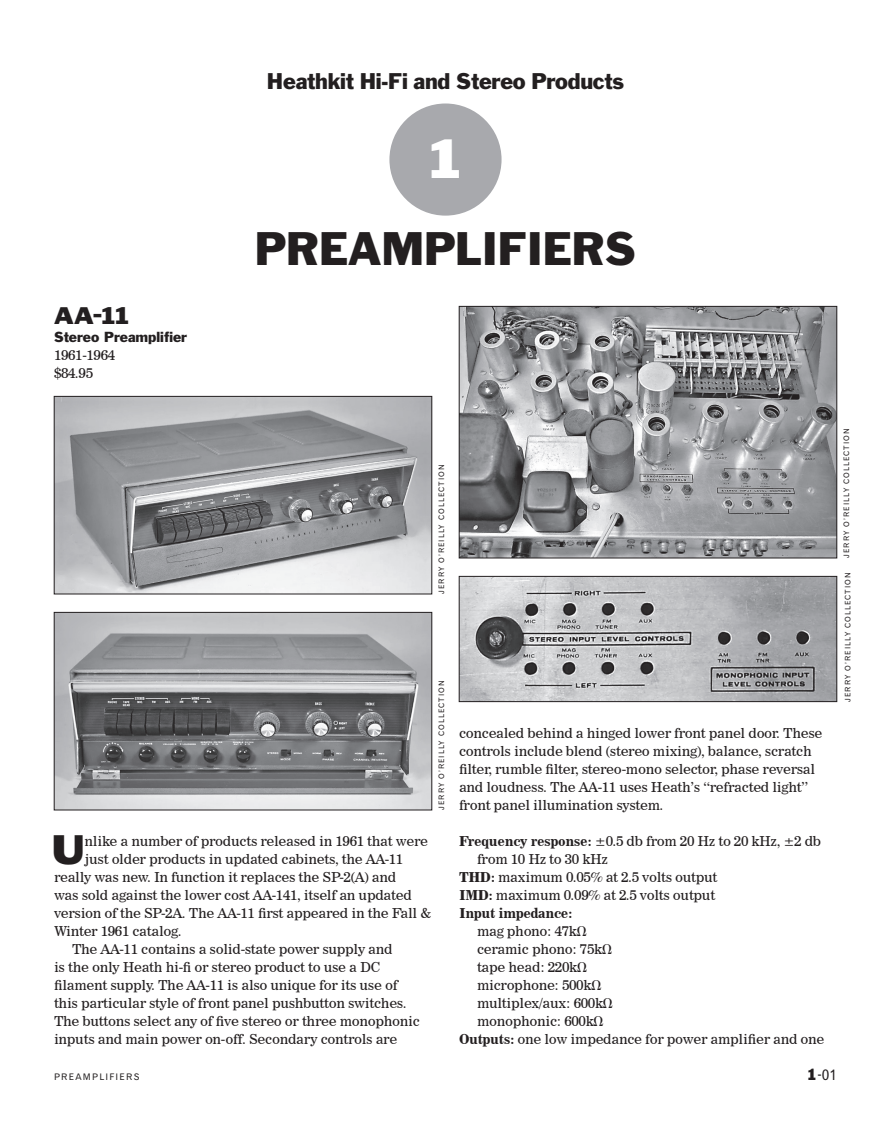
<style>
.page{position:relative;width:891px;height:1134px;background:#fff}
.page>*{position:absolute;margin:0;border:0;box-sizing:border-box;transform-origin:0 0}
.t1{font:expanded 48px "OL Franklin";color:#fff}
.t2{font:43.5px "Franklin Gothic";letter-spacing:-.01em;color:#231f20}
.t3{font:expanded 36px "OL Franklin";color:#231f20}
.t4{font:21px "Franklin Gothic";letter-spacing:-.01em;color:#231f20}
.t5{font:expanded 21px "OL Franklin";color:#231f20}
.t6{font:15px "Gothic 720 BT Roman B";color:#231f20}
.t7{font:13.5px/18px "News 705 BT Roman B";letter-spacing:-.03em;color:#231f20}
.t8{font:13.5px/18px "Franklin Gothic";color:#231f20}
.t9{font:13.5px "News 705 BT Bold B";letter-spacing:-.03em;color:#231f20}
.t10{font:9px "Gothic 720 BT Roman B";letter-spacing:.14em;color:#231f20}
.t11{font:7.5px "Gothic 720 BT Roman B";letter-spacing:.14em;color:#231f20}
.s1{font-family:"News 705 BT Roman B"}
.s2{font-family:"News 705 BT Bold B"}
.s3{font-family:"Franklin Gothic"}
</style>
<div class="page">
<div style="left:389px;top:104px;width:113px;height:112px;background:#a8a9ad;border-radius:50%"></div>
<img style="left:56px;top:398px;width:374px;height:194px">
<div style="left:54px;top:396px;width:378px;height:198px;border:1px solid #231f20"></div>
<img style="left:56px;top:614px;width:374px;height:194px">
<div style="left:54px;top:612px;width:378px;height:198px;border:1px solid #231f20"></div>
<img style="left:461px;top:578px;width:374px;height:122px">
<div style="left:459px;top:576px;width:378px;height:126px;border:1px solid #231f20"></div>
<img style="left:461px;top:308px;width:374px;height:248px">
<div style="left:459px;top:306px;width:378px;height:252px;border:1px solid #231f20"></div>
<p class="t4" style="left:267px;top:68px;width:359px">Heathkit Hi-Fi and Stereo Products</p>
<p class="t1" style="left:431px;top:123px;width:31px">1</p>
<p class="t5" style="left:54px;top:300px;width:76px">AA-11</p>
<p class="t8" style="left:54px;top:328px;width:135px">Stereo Preamplifier<br><span class="s1">1961-1964<br>$84.95</span></p>
<p class="t2" style="left:255px;top:220px;width:376px">Preamplifiers</p>
<p class="t11" style="left:437px;top:594px;width:131px;rotate:-90deg">JERRY O’REILLY COLLECTION</p>
<p class="t11" style="left:437px;top:810px;width:131px;rotate:-90deg">JERRY O’REILLY COLLECTION</p>
<p class="t3" style="left:53px;top:823px;width:33px">U</p>
<p class="t7" style="left:85px;top:832px;width:345px">nlike a number of products released in 1961 that were</p>
<p class="t7" style="left:85px;top:850px;width:320px">just older products in updated cabinets, the AA-11</p>
<p class="t7" style="left:54px;top:868px;width:344px">really was new. In function it replaces the SP-2(A) and</p>
<p class="t7" style="left:54px;top:886px;width:360px">was sold against the lower cost AA-141, itself an updated</p>
<p class="t7" style="left:54px;top:904px;width:379px">version of the SP-2A. The AA-11 first appeared in the Fall &amp;</p>
<p class="t7" style="left:54px;top:922px;width:129px">Winter 1961 catalog.</p>
<p class="t7" style="left:72px;top:940px;width:322px">The AA-11 contains a solid-state power supply and</p>
<p class="t7" style="left:54px;top:958px;width:328px">is the only Heath hi-fi or stereo product to use a DC</p>
<p class="t7" style="left:54px;top:976px;width:345px">filament supply. The AA-11 is also unique for its use of</p>
<p class="t7" style="left:54px;top:994px;width:354px">this particular style of front panel pushbutton switches.</p>
<p class="t7" style="left:54px;top:1012px;width:367px">The buttons select any of five stereo or three monophonic</p>
<p class="t7" style="left:54px;top:1030px;width:345px">inputs and main power on-off. Secondary controls are</p>
<p class="t7" style="left:459px;top:724px;width:365px">concealed behind a hinged lower front panel door. These controls include blend (stereo mixing), balance, scratch filter, rumble filter, stereo-mono selector, phase reversal and loudness. The AA-11 uses Heath’s “refracted light” front panel illumination system.</p>
<p class="t7" style="left:459px;top:832px;width:364px"><span class="s2">Frequency response:</span> ±0.5 db from 20 Hz to 20 kHz, ±2 db</p>
<p class="t7" style="left:477px;top:850px;width:132px">from 10 Hz to 30 kHz</p>
<p class="t7" style="left:459px;top:868px;width:260px"><span class="s2">THD:</span> maximum 0.05% at 2.5 volts output</p>
<p class="t7" style="left:459px;top:886px;width:258px"><span class="s2">IMD:</span> maximum 0.09% at 2.5 volts output</p>
<p class="t9" style="left:459px;top:905px;width:115px">Input impedance:</p>
<p class="t7" style="left:477px;top:922px;width:111px">mag phono: 47kΩ</p>
<p class="t7" style="left:477px;top:940px;width:137px">ceramic phono: 75kΩ</p>
<p class="t7" style="left:477px;top:958px;width:112px">tape head: 220kΩ</p>
<p class="t7" style="left:477px;top:976px;width:126px">microphone: 500kΩ</p>
<p class="t7" style="left:477px;top:994px;width:137px">multiplex/aux: 600kΩ</p>
<p class="t7" style="left:477px;top:1012px;width:128px">monophonic: 600kΩ</p>
<p class="t7" style="left:459px;top:1030px;width:367px"><span class="s2">Outputs:</span> one low impedance for power amplifier and one</p>
<p class="t10" style="left:54px;top:1071px;width:87px">PREAMPLIFIERS</p>
<p class="t6" style="left:807px;top:1065px;width:32px"><span class="s3">1</span>-01</p>
<p class="t11" style="left:842px;top:558px;width:131px;rotate:-90deg">JERRY O’REILLY COLLECTION</p>
<p class="t11" style="left:843px;top:702px;width:131px;rotate:-90deg">JERRY O’REILLY COLLECTION</p>
</div>
